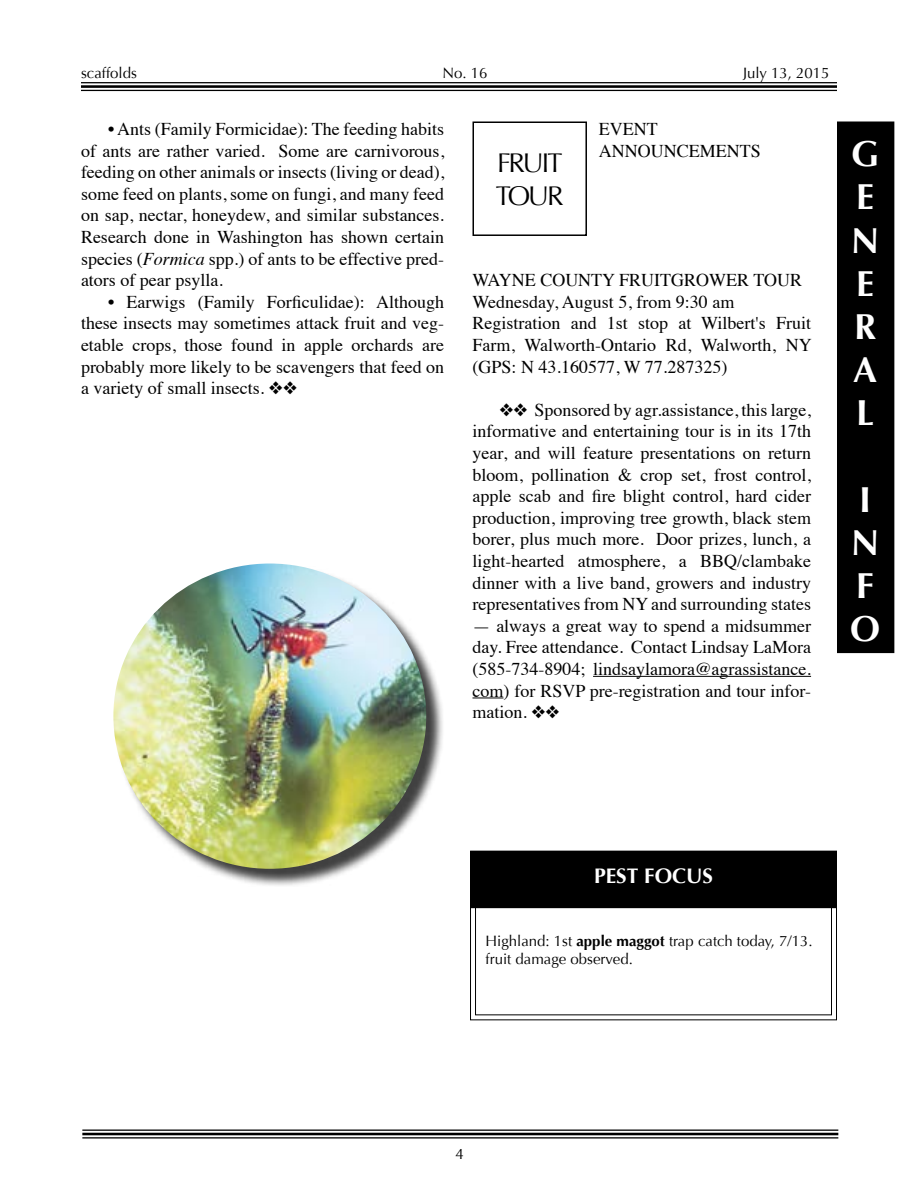
<style>
.page{position:relative;width:918px;height:1188px;background:#fff}
.page>*{position:absolute;margin:0;border:0;box-sizing:border-box;transform-origin:0 0}
.t1{font:700 36px/43.2px "Optima";color:#fff}
.t2{font:27px/32.4px "Optima";letter-spacing:-.075em;color:#000}
.t3{font:700 21px "Optima";color:#fff}
.t4{font:18px/21.6px "Times";color:#000;text-align:justify}
.t5{font:15px/18px "Optima";color:#000}
.s1{font-style:italic}
.s2{font-weight:700}
</style>
<div class="page">
<hr style="left:81px;top:82px;width:756px;height:1px;background:#000">
<hr style="left:81px;top:85px;width:756px;height:3px;background:#000">
<hr style="left:81px;top:90px;width:756px;height:1px;background:#000">
<hr style="left:82px;top:1130px;width:756px;height:1px;background:#000">
<hr style="left:82px;top:1133px;width:756px;height:2px;background:#000">
<hr style="left:82px;top:1137px;width:756px;height:2px;background:#000">
<div style="left:838px;top:123px;width:55px;height:529px;background:#000"></div>
<div style="left:837px;top:122px;width:57px;height:531px;border:3px solid #000"></div>
<div style="left:472px;top:122px;width:115px;height:114px;border:2px solid #000"></div>
<hr style="left:593px;top:676px;width:218px;height:1px;background:#000">
<hr style="left:472px;top:698px;width:31px;height:1px;background:#000">
<svg style="left:470px;top:850px;width:367px;height:171px"></svg>
<div style="left:472px;top:852px;width:364px;height:55px;background:#000"></div>
<div style="left:470px;top:851px;width:367px;height:57px;border:3px solid #000"></div>
<div style="left:116px;top:566px;width:328px;height:321px;background:#000;opacity:.75"></div>
<img style="left:113px;top:564px;width:313px;height:305px">
<p class="t5" style="left:81px;top:64px;width:57px">scaffolds</p>
<p class="t5" style="left:443px;top:64px;width:47px">No. 16</p>
<p class="t5" style="left:743px;top:64px;width:88px">July 13, 2015</p>
<p class="t4" style="left:81px;top:117px;width:365px;text-indent:27px">• Ants (Family Formicidae): The feeding habits of ants are rather varied. Some are carnivorous, feeding on other animals or insects (living or dead), some feed on plants, some on fungi, and many feed on sap, nectar, honeydew, and similar substances.<br>Research done in Washington has shown certain species (<span class="s1">Formica</span> spp.) of ants to be effective pred&shy;ators of pear psylla.</p>
<p class="t4" style="left:81px;top:289px;width:365px;text-indent:27px">• Earwigs (Family Forficulidae): Although these insects may sometimes attack fruit and veg&shy;etable crops, those found in apple orchards are probably more likely to be scavengers that feed on a variety of small insects. ❖❖</p>
<h2 class="t2" style="left:496px;top:147px;width:69px">FRUIT<br>TOUR</h2>
<p class="t4" style="left:599px;top:117px;width:163px">EVENT<br>ANNOUNCEMENTS</p>
<p class="t4" style="left:473px;top:268px;width:341px;text-align:left">WAYNE COUNTY FRUITGROWER TOUR Wednesday, August 5, from 9:30 am Registration and 1st stop at Wilbert's Fruit Farm, Walworth-Ontario Rd, Walworth, NY (GPS: N 43.160577, W 77.287325)</p>
<p class="t4" style="left:473px;top:397px;width:340px;text-indent:27px">❖❖ Sponsored by agr.assistance, this large, informative and entertaining tour is in its 17th year, and will feature presentations on return bloom, pollination &amp; crop set, frost control, apple scab and fire blight control, hard cider production, improving tree growth, black stem borer, plus much more. Door prizes, lunch, a light-hearted atmosphere, a BBQ/clambake dinner with a live band, growers and industry representatives from NY and surrounding states</p>
<p class="t4" style="left:473px;top:613px;width:340px">— always a great way to spend a midsummer day. Free attendance. Contact Lindsay LaMora (585-734-8904; lindsaylamora@agrassistance. com) for RSVP pre-registration and tour infor&shy;mation. ❖❖</p>
<h1 class="t1" style="left:851px;top:133px;width:30px">G<br>E<br>N<br>E<br>R<br>A<br>L</h1>
<h1 class="t1" style="left:850px;top:478px;width:31px">I<br>N<br>F<br>O</h1>
<p class="t3" style="left:594px;top:864px;width:121px">PEST FOCUS</p>
<p class="t5" style="left:486px;top:932px;width:329px">Highland: 1st <span class="s2">apple maggot</span> trap catch today, 7/13. fruit damage observed.</p>
<p class="t5" style="left:455px;top:1145px;width:10px">4</p>
</div>
